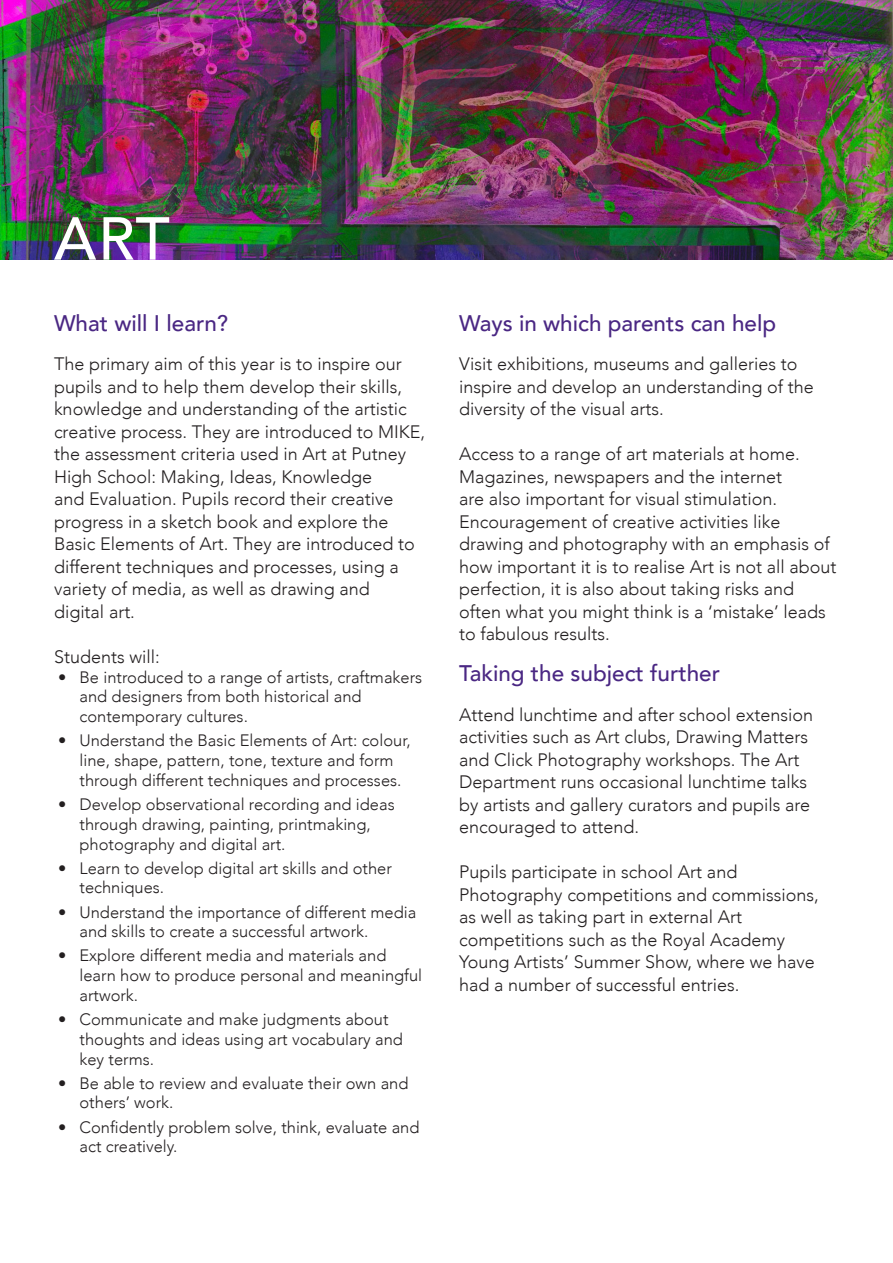
<style>
.page{position:relative;width:893px;height:1263px;background:#fff}
.page>*{position:absolute;margin:0;border:0;box-sizing:border-box;transform-origin:0 0}
.heading{font:500 60px "Avenir";color:#fff}
.t1{font:500 22.5px "Avenir";color:#4a2783}
.t2{font:300 18px/22.5px "Avenir";color:#231f20}
.t3{font:300 16.5px/19.8px "Avenir";color:#231f20}
</style>
<div class="page">
<img style="left:0;top:0;width:893px;height:259px">
<p class="heading" style="left:54px;top:187px;width:117px">ART</p>
<p class="t1" style="left:54px;top:303px;width:176px">What will I learn?</p>
<p class="t2" style="left:54px;top:353px;width:373px">The primary aim of this year is to inspire our pupils and to help them develop their skills, knowledge and understanding of the artistic creative process. They are introduced to MIKE, the assessment criteria used in Art at Putney High School: Making, Ideas, Knowledge<br>and Evaluation. Pupils record their creative progress in a sketch book and explore the Basic Elements of Art. They are introduced to different techniques and processes, using a variety of media, as well as drawing and<br>digital art.</p>
<p class="t2" style="left:54px;top:645px;width:107px">Students will:</p>
<p class="t3" style="left:80px;top:667px;width:344px;text-indent:-21px">• Be introduced to a range of artists, craftmakers and designers from both historical and contemporary cultures.</p>
<p class="t3" style="left:80px;top:731px;width:333px;text-indent:-21px">• Understand the Basic Elements of Art: colour, line, shape, pattern, tone, texture and form through different techniques and processes.</p>
<p class="t3" style="left:80px;top:794px;width:317px;text-indent:-21px">• Develop observational recording and ideas through drawing, painting, printmaking, photography and digital art.</p>
<p class="t3" style="left:80px;top:858px;width:314px;text-indent:-21px">• Learn to develop digital art skills and other techniques.</p>
<p class="t3" style="left:80px;top:902px;width:338px;text-indent:-21px">• Understand the importance of different media and skills to create a successful artwork.</p>
<p class="t3" style="left:80px;top:946px;width:344px;text-indent:-21px">• Explore different media and materials and learn how to produce personal and meaningful artwork.</p>
<p class="t3" style="left:80px;top:1009px;width:325px;text-indent:-21px">• Communicate and make judgments about thoughts and ideas using art vocabulary and key terms.</p>
<p class="t3" style="left:80px;top:1073px;width:331px;text-indent:-21px">• Be able to review and evaluate their own and others’ work.</p>
<p class="t3" style="left:80px;top:1117px;width:341px;text-indent:-21px">• Confidently problem solve, think, evaluate and act creatively.</p>
<p class="t1" style="left:459px;top:303px;width:318px">Ways in which parents can help</p>
<p class="t2" style="left:459px;top:353px;width:356px">Visit exhibitions, museums and galleries to inspire and develop an understanding of the diversity of the visual arts.</p>
<p class="t2" style="left:459px;top:443px;width:379px">Access to a range of art materials at home.<br>Magazines, newspapers and the internet<br>are also important for visual stimulation.<br>Encouragement of creative activities like drawing and photography with an emphasis of how important it is to realise Art is not all about perfection, it is also about taking risks and often what you might think is a ‘mistake’ leads to fabulous results.</p>
<p class="t1" style="left:459px;top:654px;width:262px">Taking the subject further</p>
<p class="t2" style="left:459px;top:703px;width:355px">Attend lunchtime and after school extension activities such as Art clubs, Drawing Matters and Click Photography workshops. The Art Department runs occasional lunchtime talks by artists and gallery curators and pupils are encouraged to attend.</p>
<p class="t2" style="left:459px;top:861px;width:361px">Pupils participate in school Art and Photography competitions and commissions, as well as taking part in external Art competitions such as the Royal Academy Young Artists’ Summer Show, where we have had a number of successful entries.</p>
</div>
